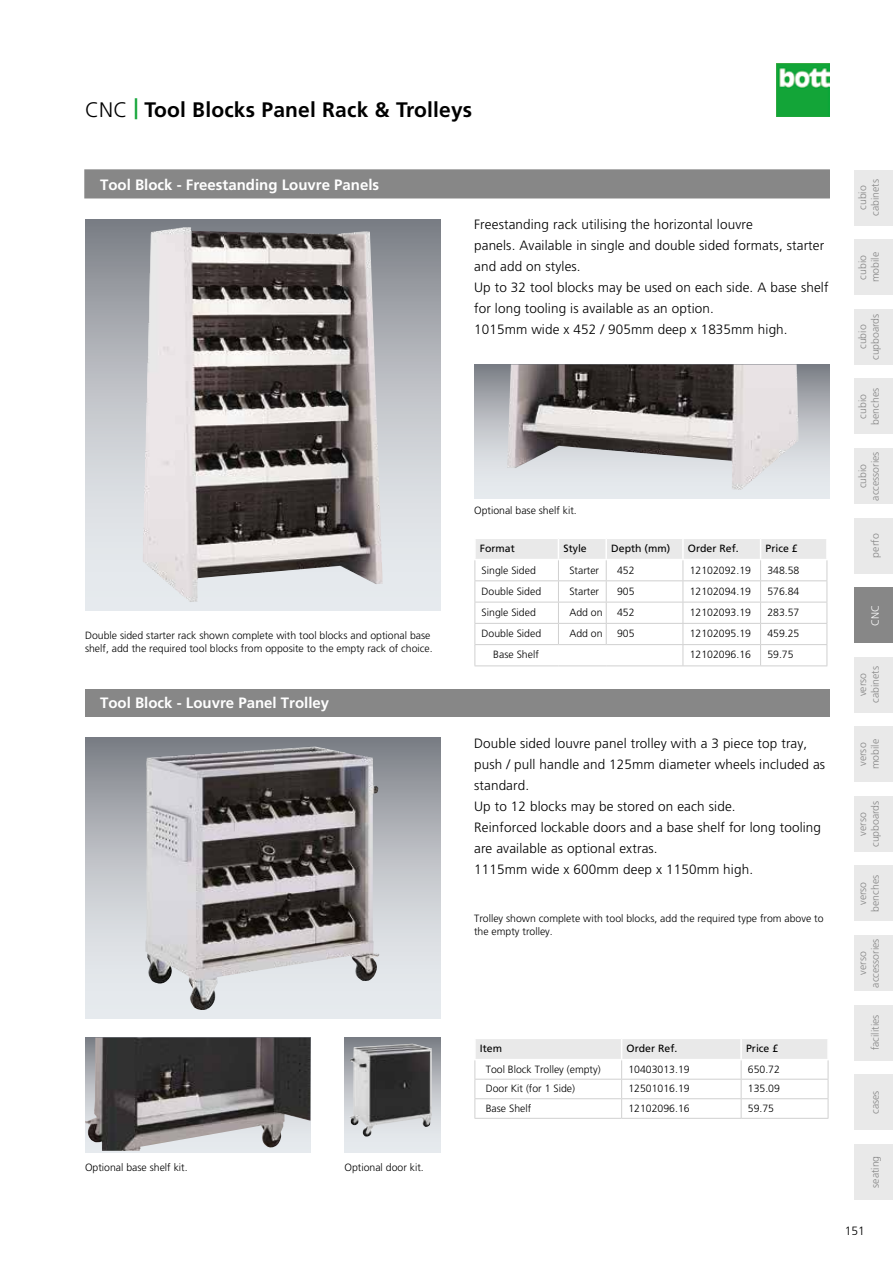
<style>
.page{position:relative;width:893px;height:1263px;background:#fff}
.page>*{position:absolute;margin:0;border:0;box-sizing:border-box;transform-origin:0 0}
.t1{font:700 21px "Frutiger LT Pro";letter-spacing:.01em;color:#000}
.t2{font:700 15px "Frutiger LT Pro";color:#fff}
.t3{font:300 13.5px/21px "Frutiger LT Pro";letter-spacing:.01em;color:#000}
.t4{font:300 12px "Frutiger LT Pro";color:#000}
.t5{font:300 10.5px/12.6px "Frutiger LT Pro";color:#000}
.t6{font:300 10.5px/12.6px "Frutiger LT Pro";color:#878787;text-align:center}
.t7{font:10.5px "Frutiger LT Pro";color:#000}
.t8{font:300 10.5px "Frutiger LT Pro";color:#fff}
.s1{font-weight:300}
.s2{color:#13a538}
</style>
<div class="page">
<img style="left:776px;top:64px;width:53px;height:53px">
<div style="left:84px;top:169px;width:746px;height:29px;background:#b0b0b0"></div>
<div style="left:855px;top:170px;width:38px;height:55px;background:#e9e9e9"></div>
<div style="left:855px;top:240px;width:38px;height:55px;background:#e9e9e9"></div>
<div style="left:855px;top:309px;width:38px;height:55px;background:#e9e9e9"></div>
<div style="left:855px;top:379px;width:38px;height:55px;background:#e9e9e9"></div>
<div style="left:855px;top:448px;width:38px;height:56px;background:#e9e9e9"></div>
<div style="left:855px;top:518px;width:38px;height:55px;background:#e9e9e9"></div>
<div style="left:855px;top:587px;width:38px;height:56px;background:#878787"></div>
<div style="left:855px;top:657px;width:38px;height:55px;background:#e9e9e9"></div>
<div style="left:855px;top:727px;width:38px;height:55px;background:#e9e9e9"></div>
<div style="left:855px;top:796px;width:38px;height:55px;background:#e9e9e9"></div>
<div style="left:855px;top:866px;width:38px;height:55px;background:#e9e9e9"></div>
<div style="left:855px;top:935px;width:38px;height:56px;background:#e9e9e9"></div>
<div style="left:855px;top:1005px;width:38px;height:55px;background:#e9e9e9"></div>
<div style="left:855px;top:1074px;width:38px;height:56px;background:#e9e9e9"></div>
<div style="left:855px;top:1144px;width:38px;height:55px;background:#e9e9e9"></div>
<svg style="left:85px;top:738px;width:355px;height:280px;background:#bcbfc4"></svg>
<img style="left:146px;top:746px;width:234px;height:268px">
<img style="left:85px;top:1037px;width:225px;height:114px">
<svg style="left:344px;top:1037px;width:96px;height:115px;background:#c1c4c9"></svg>
<img style="left:349px;top:1044px;width:83px;height:93px">
<hr style="left:474px;top:1118px;width:148px;height:1px;background:#d0d0d0">
<svg style="left:474px;top:1039px;width:355px;height:79px"></svg>
<hr style="left:622px;top:1098px;width:119px;height:1px;background:#d0d0d0">
<hr style="left:741px;top:1098px;width:87px;height:1px;background:#d0d0d0">
<hr style="left:622px;top:1118px;width:119px;height:1px;background:#d0d0d0">
<hr style="left:741px;top:1118px;width:87px;height:1px;background:#d0d0d0">
<div style="left:85px;top:170px;width:744px;height:28px;background:#878787"></div>
<div style="left:85px;top:689px;width:744px;height:27px;background:#878787"></div>
<svg style="left:85px;top:219px;width:355px;height:391px;background:#bdc1c6"></svg>
<img style="left:142px;top:227px;width:241px;height:375px">
<svg style="left:474px;top:539px;width:354px;height:127px"></svg>
<hr style="left:683px;top:665px;width:78px;height:1px;background:#d0d0d0">
<hr style="left:761px;top:665px;width:66px;height:1px;background:#d0d0d0">
<svg style="left:474px;top:364px;width:355px;height:135px;background:#c7cbcf"></svg>
<img style="left:507px;top:364px;width:292px;height:126px">
<h1 class="t1" style="left:85px;top:97px;width:389px"><span class="s1">CNC</span> <span class="s2">|</span> Tool Blocks Panel Rack &amp; Trolleys</h1>
<h2 class="t2" style="left:100px;top:175px;width:281px">Tool Block - Freestanding Louvre Panels</h2>
<p class="t5" style="left:85px;top:629px;width:349px">Double sided starter rack shown complete with tool blocks and optional base shelf, add the required tool blocks from opposite to the empty rack of choice.</p>
<h2 class="t2" style="left:100px;top:694px;width:231px">Tool Block - Louvre Panel Trolley</h2>
<p class="t5" style="left:85px;top:1161px;width:104px">Optional base shelf kit.</p>
<p class="t5" style="left:344px;top:1161px;width:81px">Optional door kit.</p>
<p class="t3" style="left:474px;top:214px;width:356px">Freestanding rack utilising the horizontal louvre<br>panels. Available in single and double sided formats, starter and add on styles.<br>Up to 32 tool blocks may be used on each side. A base shelf for long tooling is available as an option.<br>1015mm wide x 452 / 905mm deep x 1835mm high.</p>
<p class="t5" style="left:474px;top:504px;width:104px">Optional base shelf kit.</p>
<p class="t7" style="left:480px;top:542px;width:37px">Format</p>
<p class="t7" style="left:563px;top:542px;width:25px">Style</p>
<p class="t7" style="left:611px;top:542px;width:60px">Depth (mm)</p>
<p class="t7" style="left:688px;top:542px;width:52px">Order Ref.</p>
<p class="t7" style="left:766px;top:542px;width:34px">Price £</p>
<p class="t5" style="left:482px;top:564px;width:56px">Single Sided</p>
<p class="t5" style="left:569px;top:564px;width:31px">Starter</p>
<p class="t5" style="left:617px;top:564px;width:19px">452</p>
<p class="t5" style="left:690px;top:564px;width:63px">12102092.19</p>
<p class="t5" style="left:767px;top:564px;width:34px">348.58</p>
<p class="t5" style="left:482px;top:585px;width:61px">Double Sided</p>
<p class="t5" style="left:569px;top:585px;width:31px">Starter</p>
<p class="t5" style="left:617px;top:585px;width:19px">905</p>
<p class="t5" style="left:690px;top:585px;width:63px">12102094.19</p>
<p class="t5" style="left:767px;top:585px;width:34px">576.84</p>
<p class="t5" style="left:482px;top:606px;width:56px">Single Sided</p>
<p class="t5" style="left:569px;top:606px;width:35px">Add on</p>
<p class="t5" style="left:617px;top:606px;width:19px">452</p>
<p class="t5" style="left:690px;top:606px;width:63px">12102093.19</p>
<p class="t5" style="left:767px;top:606px;width:34px">283.57</p>
<p class="t5" style="left:482px;top:627px;width:61px">Double Sided</p>
<p class="t5" style="left:569px;top:627px;width:35px">Add on</p>
<p class="t5" style="left:617px;top:627px;width:19px">905</p>
<p class="t5" style="left:690px;top:627px;width:63px">12102095.19</p>
<p class="t5" style="left:767px;top:627px;width:34px">459.25</p>
<p class="t5" style="left:493px;top:649px;width:47px">Base Shelf</p>
<p class="t5" style="left:690px;top:649px;width:63px">12102096.16</p>
<p class="t5" style="left:767px;top:649px;width:28px">59.75</p>
<p class="t3" style="left:474px;top:733px;width:353px">Double sided louvre panel trolley with a 3 piece top tray, push / pull handle and 125mm diameter wheels included as standard.<br>Up to 12 blocks may be stored on each side.<br>Reinforced lockable doors and a base shelf for long tooling are available as optional extras.<br>1115mm wide x 600mm deep x 1150mm high.</p>
<p class="t5" style="left:474px;top:912px;width:351px">Trolley shown complete with tool blocks, add the required type from above to the empty trolley.</p>
<p class="t7" style="left:480px;top:1042px;width:24px">Item</p>
<p class="t7" style="left:627px;top:1042px;width:52px">Order Ref.</p>
<p class="t7" style="left:746px;top:1042px;width:34px">Price £</p>
<p class="t5" style="left:486px;top:1063px;width:116px">Tool Block Trolley (empty)</p>
<p class="t5" style="left:628px;top:1063px;width:63px">10403013.19</p>
<p class="t5" style="left:748px;top:1063px;width:34px">650.72</p>
<p class="t5" style="left:486px;top:1082px;width:91px">Door Kit (for 1 Side)</p>
<p class="t5" style="left:628px;top:1082px;width:63px">12501016.19</p>
<p class="t5" style="left:748px;top:1082px;width:34px">135.09</p>
<p class="t5" style="left:486px;top:1102px;width:47px">Base Shelf</p>
<p class="t5" style="left:628px;top:1102px;width:63px">12102096.16</p>
<p class="t5" style="left:748px;top:1102px;width:28px">59.75</p>
<p class="t6" style="left:856px;top:216px;width:38px;rotate:-90deg">cubio cabinets</p>
<p class="t6" style="left:856px;top:282px;width:32px;text-align:left;rotate:-90deg">cubio mobile</p>
<p class="t6" style="left:856px;top:360px;width:48px;rotate:-90deg">cubio cupboards</p>
<p class="t6" style="left:856px;top:425px;width:38px;rotate:-90deg">cubio benches</p>
<p class="t6" style="left:856px;top:500px;width:50px;rotate:-90deg">cubio accessories</p>
<p class="t6" style="left:869px;top:557px;width:25px;rotate:-90deg">perfo</p>
<p class="t8" style="left:869px;top:626px;width:23px;rotate:-90deg">CNC</p>
<p class="t6" style="left:856px;top:703px;width:38px;rotate:-90deg">verso cabinets</p>
<p class="t6" style="left:856px;top:769px;width:32px;rotate:-90deg">verso mobile</p>
<p class="t6" style="left:856px;top:847px;width:48px;rotate:-90deg">verso cupboards</p>
<p class="t6" style="left:856px;top:912px;width:38px;rotate:-90deg">verso benches</p>
<p class="t6" style="left:856px;top:987px;width:50px;rotate:-90deg">verso accessories</p>
<p class="t6" style="left:869px;top:1050px;width:37px;rotate:-90deg">facilities</p>
<p class="t6" style="left:869px;top:1114px;width:25px;rotate:-90deg">cases</p>
<p class="t6" style="left:869px;top:1188px;width:34px;rotate:-90deg">seating</p>
<p class="t4" style="left:845px;top:1224px;width:22px">151</p>
</div>
